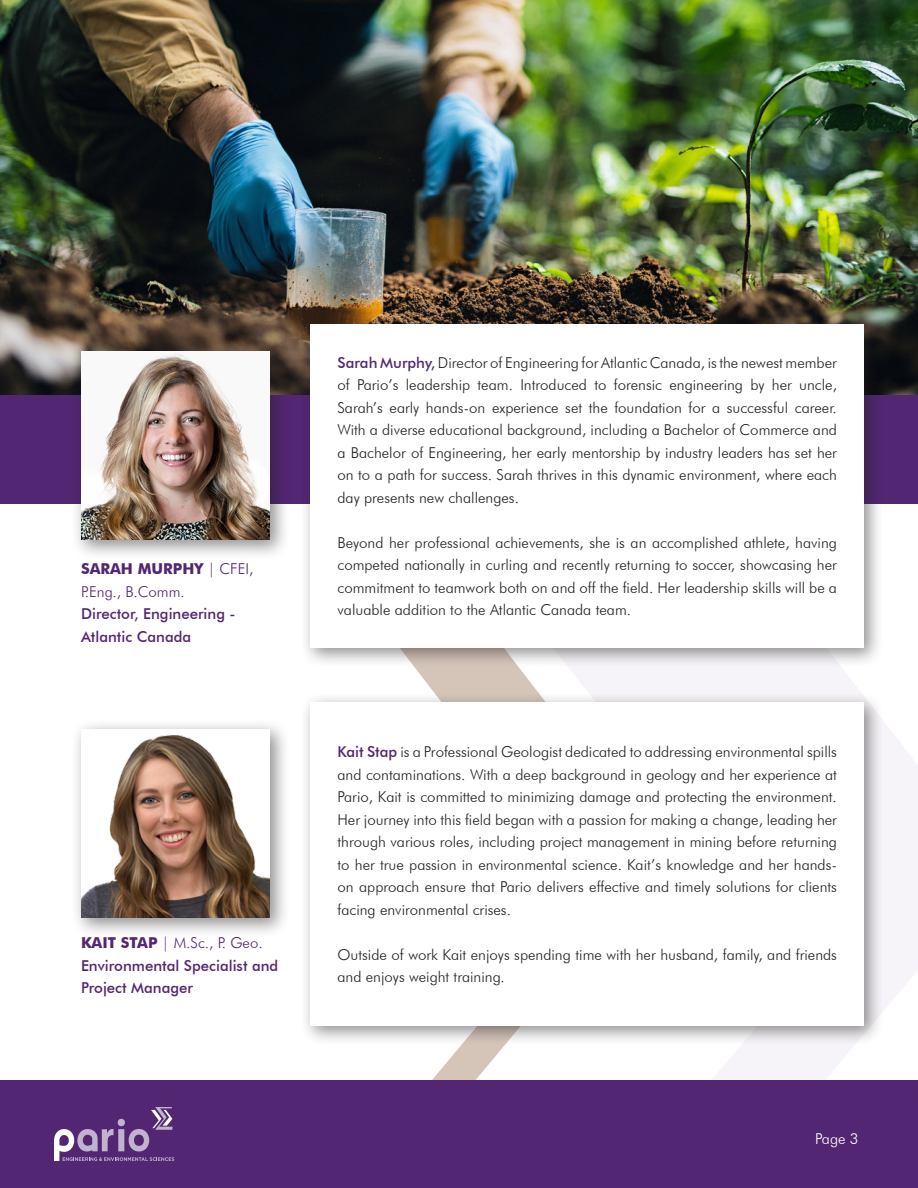
<style>
.page{position:relative;width:918px;height:1188px;background:#fff}
.page>*{position:absolute;margin:0;border:0;box-sizing:border-box;transform-origin:0 0}
.Body{font:300 15px/22.5px "Futura BT";color:#231f20;text-align:justify}
.Body-2{font:500 15px/22.5px "Futura BT";color:#522672}
.Body_Purple{font:300 15px/22.5px "Futura BT";color:#522672}
.t1{font:300 15px "Futura BT";color:#fff}
.s1{font-weight:700}
.s2{font-weight:500;color:#522672}
</style>
<div class="page">
<svg style="left:415px;top:668px;width:503px;height:412px;fill:#f6f4f8"></svg>
<img style="left:0;top:0;width:918px;height:396px">
<div style="left:0;top:396px;width:918px;height:108px;background:#522672"></div>
<div style="left:0;top:1080px;width:918px;height:108px;background:#522672"></div>
<svg style="left:54px;top:1107px;width:120px;height:54px"></svg>
<div style="left:300px;top:692px;width:584px;height:354px;background:#231f20;opacity:.5"></div>
<div style="left:310px;top:702px;width:554px;height:324px;background:#fff"></div>
<div style="left:300px;top:314px;width:584px;height:354px;background:#231f20;opacity:.5"></div>
<div style="left:310px;top:324px;width:554px;height:324px;background:#fff"></div>
<div style="left:71px;top:719px;width:219px;height:219px;background:#231f20;opacity:.5"></div>
<img style="left:81px;top:729px;width:189px;height:189px">
<div style="left:71px;top:341px;width:219px;height:219px;background:#231f20;opacity:.5"></div>
<img style="left:81px;top:351px;width:189px;height:189px">
<p class="Body_Purple" style="left:81px;top:558px;width:174px"><span class="s1">SARAH MURPHY</span> | CFEI,<br>P.Eng., B.Comm.</p>
<p class="Body-2" style="left:81px;top:603px;width:156px">Director, Engineering -<br>Atlantic Canada</p>
<p class="Body_Purple" style="left:81px;top:932px;width:183px"><span class="s1">KAIT STAP</span> | M.Sc., P. Geo.</p>
<p class="Body-2" style="left:81px;top:954px;width:199px">Environmental Specialist and<br>Project Manager</p>
<p class="Body" style="left:338px;top:351px;width:501px"><span class="s2">Sarah Murphy,</span> Director of Engineering for Atlantic Canada, is the newest member of Pario’s leadership team. Introduced to forensic engineering by her uncle, Sarah’s early hands-on experience set the foundation for a successful career.<br>With a diverse educational background, including a Bachelor of Commerce and a Bachelor of Engineering, her early mentorship by industry leaders has set her on to a path for success. Sarah thrives in this dynamic environment, where each day presents new challenges.</p>
<p class="Body" style="left:338px;top:531px;width:501px">Beyond her professional achievements, she is an accomplished athlete, having competed nationally in curling and recently returning to soccer, showcasing her commitment to teamwork both on and off the field. Her leadership skills will be a valuable addition to the Atlantic Canada team.</p>
<p class="Body" style="left:338px;top:740px;width:501px"><span class="s2">Kait Stap</span> is a Professional Geologist dedicated to addressing environmental spills and contaminations. With a deep background in geology and her experience at Pario, Kait is committed to minimizing damage and protecting the environment.<br>Her journey into this field began with a passion for making a change, leading her through various roles, including project management in mining before returning to her true passion in environmental science. Kait’s knowledge and her hands&shy;on approach ensure that Pario delivers effective and timely solutions for clients facing environmental crises.</p>
<p class="Body" style="left:338px;top:943px;width:501px">Outside of work Kait enjoys spending time with her husband, family, and friends and enjoys weight training.</p>
<p class="t1" style="left:815px;top:1129px;width:45px">Page 3</p>
</div>
